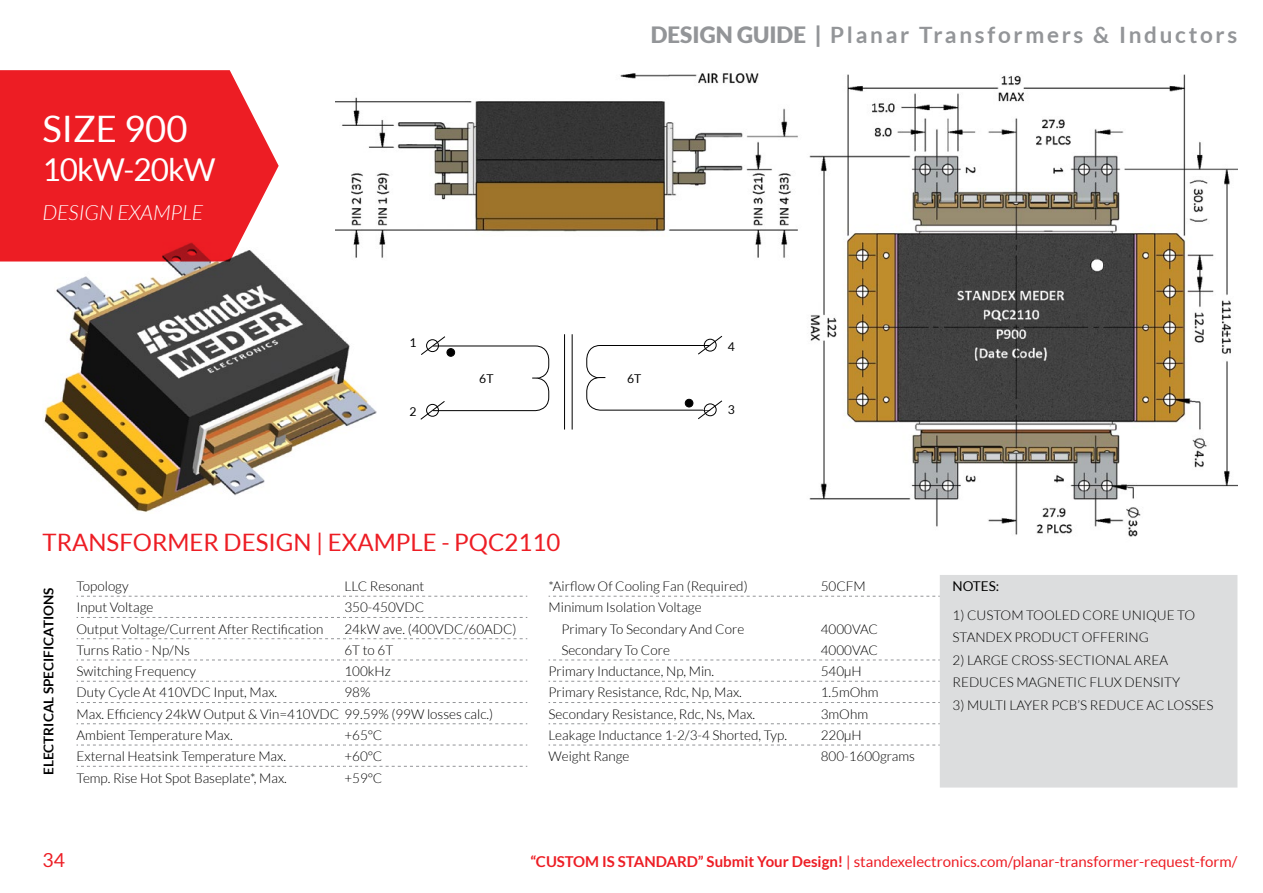
<style>
.page{position:relative;width:1263px;height:893px;background:#fff}
.page>*{position:absolute;margin:0;border:0;box-sizing:border-box;transform-origin:0 0}
.t1{font:36.45px "Lato";color:#fff}
.t2{font:31.5px "Lato";letter-spacing:-.03em;color:#fff}
.t3{font:24px "Lato";color:#ed1d24}
.t4{font:700 22.5px "Lato";letter-spacing:.12em;color:#939598}
.t5{font:italic 300 21px "Lato";color:#fff}
.t6{font:19.35px "Lato";color:#ed1d24}
.t7{font:15px "Lato";color:#ed1d24}
.t8{font:300 13.5px/22.5px "Lato";color:#000}
.t9{font:700 13.5px "Lato";color:#000}
.t10{font:13.5px "Lato";color:#000}
.t11{font:12.15px "Lato";color:#000}
.s1{font-weight:900}
.s2{font-weight:700}
</style>
<div class="page">
<svg style="left:586px;top:335px;width:137px;height:85px"></svg>
<div style="left:685px;top:399px;width:8px;height:8px;background:#000;border-radius:50%"></div>
<div style="left:685px;top:399px;width:8px;height:8px;border:1px solid #000;border-radius:50%"></div>
<div style="left:605px;top:375px;width:104px;height:7px;background:#fff"></div>
<svg style="left:420px;top:336px;width:129px;height:84px"></svg>
<div style="left:447px;top:349px;width:8px;height:7px;background:#000;border-radius:50%"></div>
<div style="left:447px;top:348px;width:8px;height:8px;border:1px solid #000;border-radius:50%"></div>
<hr style="left:572px;top:334px;width:1px;height:96px;background:#000">
<hr style="left:564px;top:334px;width:1px;height:96px;background:#000">
<img style="left:43px;top:261px;width:333px;height:251px">
<img style="left:335px;top:73px;width:463px;height:185px">
<img style="left:809px;top:74px;width:428px;height:463px">
<div style="left:940px;top:575px;width:297px;height:212px;background:#dcddde"></div>
<svg style="left:77px;top:596px;width:450px;height:1px"></svg>
<svg style="left:549px;top:596px;width:391px;height:1px"></svg>
<svg style="left:77px;top:617px;width:450px;height:1px"></svg>
<svg style="left:77px;top:660px;width:450px;height:1px"></svg>
<svg style="left:549px;top:660px;width:391px;height:1px"></svg>
<svg style="left:77px;top:681px;width:450px;height:1px"></svg>
<svg style="left:549px;top:681px;width:391px;height:1px"></svg>
<svg style="left:77px;top:702px;width:450px;height:1px"></svg>
<svg style="left:549px;top:702px;width:391px;height:1px"></svg>
<svg style="left:77px;top:723px;width:450px;height:1px"></svg>
<svg style="left:549px;top:723px;width:391px;height:1px"></svg>
<svg style="left:77px;top:745px;width:450px;height:1px"></svg>
<svg style="left:549px;top:745px;width:391px;height:1px"></svg>
<svg style="left:77px;top:766px;width:450px;height:1px"></svg>
<svg style="left:77px;top:638px;width:450px;height:1px"></svg>
<svg style="left:0;top:70px;width:279px;height:191px;fill:#ed1d24"></svg>
<h1 class="t1" style="left:43px;top:108px;width:146px">SIZE 900</h1>
<h2 class="t2" style="left:43px;top:152px;width:175px">10kW-20kW</h2>
<h3 class="t5" style="left:43px;top:201px;width:162px">DESIGN EXAMPLE</h3>
<p class="t11" style="left:409px;top:336px;width:9px">1</p>
<p class="t11" style="left:409px;top:405px;width:9px">2</p>
<p class="t11" style="left:479px;top:372px;width:16px">6T</p>
<h3 class="t3" style="left:43px;top:529px;width:519px">TRANSFORMER DESIGN | EXAMPLE - PQC2110</h3>
<h3 class="t4" style="left:651px;top:22px;width:588px"><span class="s1">DESIGN GUIDE |</span> Planar Transformers &amp; Inductors</h3>
<p class="t11" style="left:627px;top:372px;width:16px">6T</p>
<p class="t11" style="left:728px;top:340px;width:9px">4</p>
<p class="t11" style="left:728px;top:403px;width:9px">3</p>
<p class="t9" style="left:41px;top:775px;width:189px;rotate:-90deg">ELECTRICAL SPECIFICATIONS</p>
<p class="t8" style="left:77px;top:575px;width:54px">Topology</p>
<p class="t8" style="left:344px;top:575px;width:81px">LLC Resonant</p>
<p class="t8" style="left:549px;top:575px;width:201px">*Airflow Of Cooling Fan (Required)</p>
<p class="t8" style="left:821px;top:575px;width:47px">50CFM</p>
<p class="t10" style="left:952px;top:579px;width:48px">NOTES:</p>
<p class="t8" style="left:77px;top:596px;width:78px">Input Voltage</p>
<p class="t8" style="left:344px;top:596px;width:81px">350-450VDC</p>
<p class="t8" style="left:549px;top:596px;width:155px">Minimum Isolation Voltage</p>
<p class="t8" style="left:952px;top:604px;width:244px">1) CUSTOM TOOLED CORE UNIQUE TO<br>STANDEX PRODUCT OFFERING</p>
<p class="t8" style="left:952px;top:649px;width:229px">2) LARGE CROSS-SECTIONAL AREA<br>REDUCES MAGNETIC FLUX DENSITY</p>
<p class="t8" style="left:952px;top:694px;width:262px">3) MULTI LAYER PCB’S REDUCE AC LOSSES</p>
<p class="t8" style="left:77px;top:617px;width:248px">Output Voltage/Current After Rectification</p>
<p class="t8" style="left:344px;top:617px;width:174px">24kW ave. (400VDC/60ADC)</p>
<p class="t8" style="left:561px;top:617px;width:184px">Primary To Secondary And Core</p>
<p class="t8" style="left:821px;top:617px;width:59px">4000VAC</p>
<p class="t8" style="left:77px;top:639px;width:115px">Turns Ratio - Np/Ns</p>
<p class="t8" style="left:344px;top:639px;width:50px">6T to 6T</p>
<p class="t8" style="left:561px;top:639px;width:110px">Secondary To Core</p>
<p class="t8" style="left:821px;top:639px;width:59px">4000VAC</p>
<p class="t8" style="left:77px;top:660px;width:121px">Switching Frequency</p>
<p class="t8" style="left:344px;top:660px;width:48px">100kHz</p>
<p class="t8" style="left:549px;top:660px;width:167px">Primary Inductance, Np, Min.</p>
<p class="t8" style="left:821px;top:660px;width:42px">540µH</p>
<p class="t8" style="left:77px;top:681px;width:202px">Duty Cycle At 410VDC Input, Max.</p>
<p class="t8" style="left:344px;top:681px;width:28px">98%</p>
<p class="t8" style="left:549px;top:681px;width:195px">Primary Resistance, Rdc, Np, Max.</p>
<p class="t8" style="left:821px;top:681px;width:59px">1.5mOhm</p>
<p class="t8" style="left:77px;top:703px;width:418px">Max. Efficiency 24kW Output &amp; Vin=410VDC 99.59% (99W losses calc.)</p>
<p class="t8" style="left:549px;top:703px;width:208px">Secondary Resistance, Rdc, Ns, Max.</p>
<p class="t8" style="left:821px;top:703px;width:49px">3mOhm</p>
<p class="t8" style="left:77px;top:724px;width:158px">Ambient Temperature Max.</p>
<p class="t8" style="left:344px;top:724px;width:39px">+65°C</p>
<p class="t8" style="left:549px;top:724px;width:240px">Leakage Inductance 1-2/3-4 Shorted, Typ.</p>
<p class="t8" style="left:821px;top:724px;width:42px">220µH</p>
<p class="t8" style="left:77px;top:745px;width:211px">External Heatsink Temperature Max.</p>
<p class="t8" style="left:344px;top:745px;width:39px">+60°C</p>
<p class="t8" style="left:549px;top:745px;width:82px">Weight Range</p>
<p class="t8" style="left:821px;top:745px;width:96px">800-1600grams</p>
<p class="t8" style="left:77px;top:766px;width:212px">Temp. Rise Hot Spot Baseplate*, Max.</p>
<p class="t8" style="left:344px;top:766px;width:39px">+59°C</p>
<h3 class="t6" style="left:43px;top:850px;width:24px">34</h3>
<p class="t7" style="left:530px;top:854px;width:708px"><span class="s2">“CUSTOM IS STANDARD” Submit Your Design!</span> | standexelectronics.com/planar-transformer-request-form/</p>
</div>
